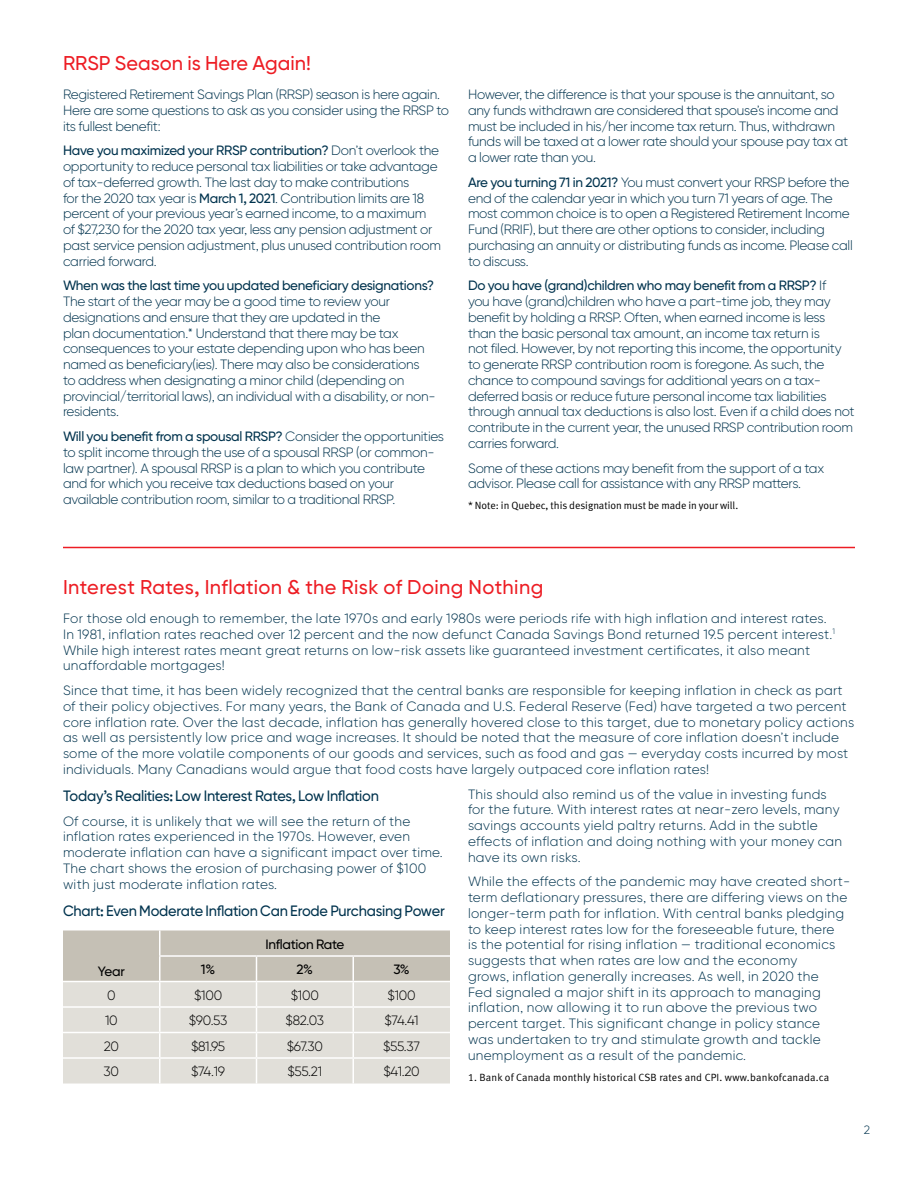
<style>
.page{position:relative;width:918px;height:1188px;background:#fff}
.page>*{position:absolute;margin:0;border:0;box-sizing:border-box;transform-origin:0 0}
.MASTER_Head{font:500 19.95px "Gilroy BN";letter-spacing:.01em;color:#ed1d24}
.MASTER_Subtitle{font:500 15px "Gilroy BN";letter-spacing:-.02em;color:#00334e}
.MASTER_Body{font:300 13.5px/15.8px "Gilroy BN";letter-spacing:-.02em;color:#00334e}
.MASTER_Body-2{font:300 13.5px/15.8px "Gilroy BN";letter-spacing:.02em;color:#00334e}
.MASTER_Body-3{font:300 13.5px "Gilroy BN";letter-spacing:-.03em;color:#000}
.MASTER_Body-4{font:500 13.5px "Gilroy BN";letter-spacing:-.02em;color:#000}
.t1{font:300 12px "Gilroy BN";color:#00334e}
.MASTER_Legal{font:10.5px "Meta Normal LF";letter-spacing:.01em;color:#000}
.s1{font-weight:500}
</style>
<div class="page">
<svg style="left:63px;top:931px;width:387px;height:153px;background:#d9d6cf"></svg>
<hr style="left:353px;top:1057px;width:97px;height:2px;background:#fff">
<hr style="left:352px;top:1059px;width:2px;height:25px;background:#fff">
<hr style="left:63px;top:547px;width:792px;height:1px;background:#ed1d24">
<p class="MASTER_Head" style="left:63px;top:51px;width:249px">RRSP Season is Here Again!</p>
<p class="MASTER_Body" style="left:63px;top:86px;width:388px">Registered Retirement Savings Plan (RRSP) season is here again.<br>Here are some questions to ask as you consider using the RRSP to its fullest benefit:</p>
<p class="MASTER_Body" style="left:63px;top:143px;width:380px"><span class="s1">Have you maximized your RRSP contribution?</span> Don’t overlook the opportunity to reduce personal tax liabilities or take advantage of tax-deferred growth. The last day to make contributions<br>for the 2020 tax year is <span class="s1">March 1, 2021</span>. Contribution limits are 18 percent of your previous year’s earned income, to a maximum of $27,230 for the 2020 tax year, less any pension adjustment or past service pension adjustment, plus unused contribution room carried forward.</p>
<p class="MASTER_Body" style="left:63px;top:278px;width:374px"><span class="s1">When was the last time you updated beneficiary designations?<br></span>The start of the year may be a good time to review your designations and ensure that they are updated in the<br>plan documentation.* Understand that there may be tax consequences to your estate depending upon who has been named as beneficiary(ies). There may also be considerations to address when designating a minor child (depending on provincial/territorial laws), an individual with a disability, or non&shy;residents.</p>
<p class="MASTER_Body" style="left:63px;top:428px;width:383px"><span class="s1">Will you benefit from a spousal RRSP?</span> Consider the opportunities to split income through the use of a spousal RRSP (or common&shy;law partner). A spousal RRSP is a plan to which you contribute and for which you receive tax deductions based on your available contribution room, similar to a traditional RRSP.</p>
<p class="MASTER_Body" style="left:468px;top:86px;width:382px">However, the difference is that your spouse is the annuitant, so any funds withdrawn are considered that spouse’s income and must be included in his/her income tax return. Thus, withdrawn funds will be taxed at a lower rate should your spouse pay tax at a lower rate than you.</p>
<p class="MASTER_Body" style="left:468px;top:174px;width:386px"><span class="s1">Are you turning 71 in 2021?</span> You must convert your RRSP before the end of the calendar year in which you turn 71 years of age. The most common choice is to open a Registered Retirement Income Fund (RRIF), but there are other options to consider, including purchasing an annuity or distributing funds as income. Please call to discuss.</p>
<p class="MASTER_Body" style="left:468px;top:278px;width:388px"><span class="s1">Do you have (grand)children who may benefit from a RRSP?</span> If<br>you have (grand)children who have a part-time job, they may benefit by holding a RRSP. Often, when earned income is less than the basic personal tax amount, an income tax return is<br>not filed. However, by not reporting this income, the opportunity to generate RRSP contribution room is foregone. As such, the chance to compound savings for additional years on a tax&shy;deferred basis or reduce future personal income tax liabilities through annual tax deductions is also lost. Even if a child does not contribute in the current year, the unused RRSP contribution room carries forward.</p>
<p class="MASTER_Body" style="left:468px;top:460px;width:358px">Some of these actions may benefit from the support of a tax advisor. Please call for assistance with any RRSP matters.</p>
<p class="MASTER_Legal" style="left:468px;top:500px;width:272px">* Note: in Quebec, this designation must be made in your will.</p>
<p class="MASTER_Head" style="left:63px;top:575px;width:482px">Interest Rates, Inflation &amp; the Risk of Doing Nothing</p>
<p class="MASTER_Body-2" style="left:63px;top:610px;width:774px">For those old enough to remember, the late 1970s and early 1980s were periods rife with high inflation and interest rates.<br>In 1981, inflation rates reached over 12 percent and the now defunct Canada Savings Bond returned 19.5 percent interest.<sup>1<br></sup>While high interest rates meant great returns on low-risk assets like guaranteed investment certificates, it also meant unaffordable mortgages!</p>
<p class="MASTER_Body-2" style="left:63px;top:682px;width:793px">Since that time, it has been widely recognized that the central banks are responsible for keeping inflation in check as part of their policy objectives. For many years, the Bank of Canada and U.S. Federal Reserve (Fed) have targeted a two percent core inflation rate. Over the last decade, inflation has generally hovered close to this target, due to monetary policy actions as well as persistently low price and wage increases. It should be noted that the measure of core inflation doesn’t include some of the more volatile components of our goods and services, such as food and gas — everyday costs incurred by most individuals. Many Canadians would argue that food costs have largely outpaced core inflation rates!</p>
<p class="MASTER_Subtitle" style="left:63px;top:786px;width:318px">Today’s Realities: Low Interest Rates, Low Inflation</p>
<p class="MASTER_Body-2" style="left:63px;top:813px;width:381px">Of course, it is unlikely that we will see the return of the inflation rates experienced in the 1970s. However, even moderate inflation can have a significant impact over time.<br>The chart shows the erosion of purchasing power of $100 with just moderate inflation rates.</p>
<p class="MASTER_Subtitle" style="left:63px;top:901px;width:383px">Chart: Even Moderate Inflation Can Erode Purchasing Power</p>
<p class="MASTER_Body-2" style="left:468px;top:786px;width:376px">This should also remind us of the value in investing funds for the future. With interest rates at near-zero levels, many savings accounts yield paltry returns. Add in the subtle effects of inflation and doing nothing with your money can have its own risks.</p>
<p class="MASTER_Body-2" style="left:468px;top:874px;width:384px">While the effects of the pandemic may have created short&shy;term deflationary pressures, there are differing views on the longer-term path for inflation. With central banks pledging to keep interest rates low for the foreseeable future, there<br>is the potential for rising inflation — traditional economics suggests that when rates are low and the economy<br>grows, inflation generally increases. As well, in 2020 the<br>Fed signaled a major shift in its approach to managing inflation, now allowing it to run above the previous two percent target. This significant change in policy stance<br>was undertaken to try and stimulate growth and tackle unemployment as a result of the pandemic.</p>
<p class="MASTER_Legal" style="left:468px;top:1071px;width:363px">1. Bank of Canada monthly historical CSB rates and CPI. www.bankofcanada.ca</p>
<p class="MASTER_Body-4" style="left:265px;top:936px;width:80px">Inflation Rate</p>
<p class="MASTER_Body-4" style="left:201px;top:961px;width:16px">1%</p>
<p class="MASTER_Body-4" style="left:297px;top:961px;width:18px">2%</p>
<p class="MASTER_Body-4" style="left:393px;top:961px;width:18px">3%</p>
<p class="MASTER_Body-4" style="left:98px;top:962px;width:28px">Year</p>
<p class="MASTER_Body-3" style="left:107px;top:987px;width:10px">0</p>
<p class="MASTER_Body-3" style="left:194px;top:987px;width:30px">$100</p>
<p class="MASTER_Body-3" style="left:291px;top:987px;width:30px">$100</p>
<p class="MASTER_Body-3" style="left:388px;top:987px;width:30px">$100</p>
<p class="MASTER_Body-3" style="left:105px;top:1012px;width:14px">10</p>
<p class="MASTER_Body-3" style="left:189px;top:1012px;width:40px">$90.53</p>
<p class="MASTER_Body-3" style="left:286px;top:1012px;width:40px">$82.03</p>
<p class="MASTER_Body-3" style="left:384px;top:1012px;width:36px">$74.41</p>
<p class="MASTER_Body-3" style="left:104px;top:1038px;width:17px">20</p>
<p class="MASTER_Body-3" style="left:191px;top:1038px;width:35px">$81.95</p>
<p class="MASTER_Body-3" style="left:287px;top:1038px;width:38px">$67.30</p>
<p class="MASTER_Body-3" style="left:383px;top:1038px;width:39px">$55.37</p>
<p class="MASTER_Body-3" style="left:104px;top:1063px;width:17px">30</p>
<p class="MASTER_Body-3" style="left:191px;top:1063px;width:36px">$74.19</p>
<p class="MASTER_Body-3" style="left:288px;top:1063px;width:36px">$55.21</p>
<p class="MASTER_Body-3" style="left:383px;top:1063px;width:38px">$41.20</p>
<p class="t1" style="left:864px;top:1122px;width:8px">2</p>
</div>
